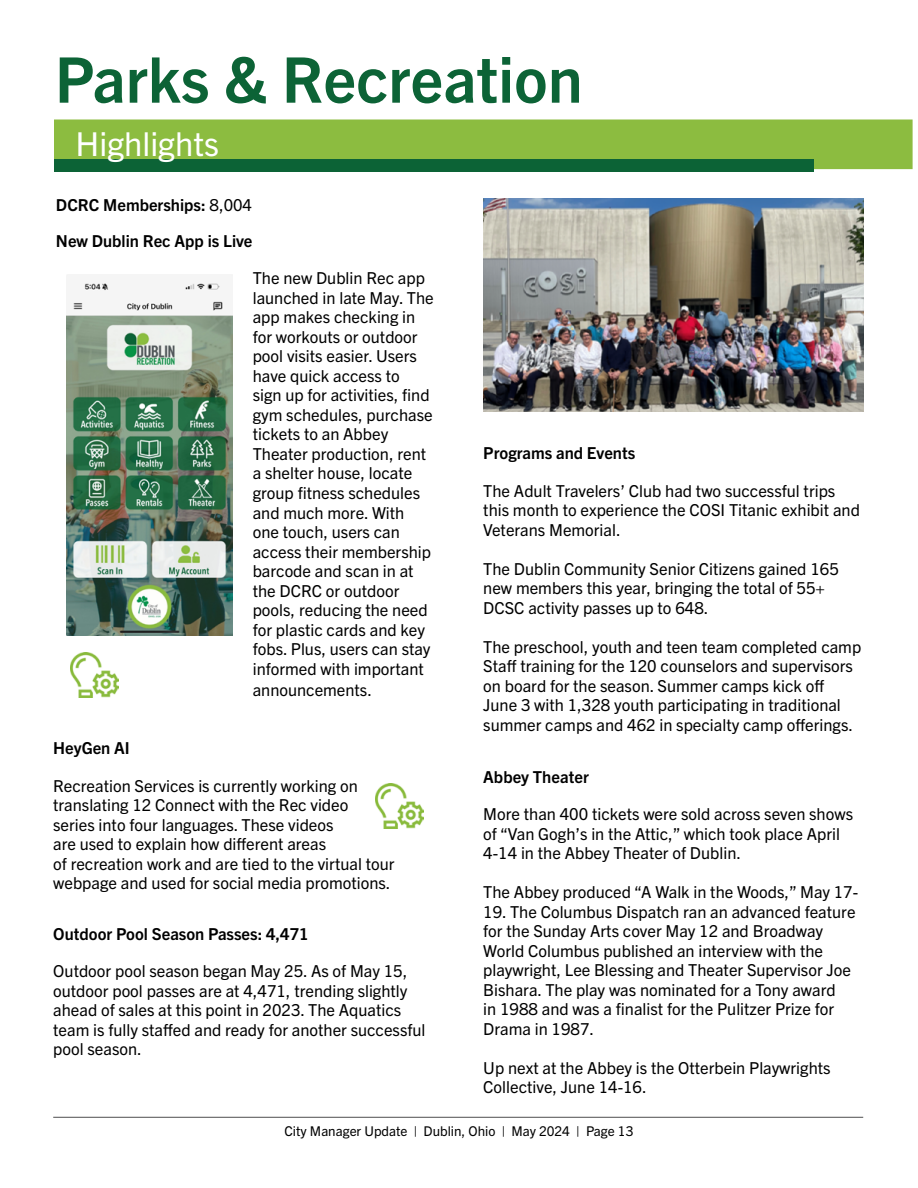
<style>
.page{position:relative;width:918px;height:1188px;background:#fff}
.page>*{position:absolute;margin:0;border:0;box-sizing:border-box;transform-origin:0 0}
.t1{font:700 63px "Trade Gothic Next LT Pro";color:#0c6336}
.t2{font:33px "Trade Gothic Next LT Pro";color:#fff}
.t3{font:16.5px/19.5px "Trade Gothic Next LT Pro";color:#000}
.t4{font:700 16.5px/36px "Trade Gothic Next LT Pro";color:#000}
.t5{font:13.5px "Trade Gothic Next LT Pro";color:#000}
.s1{font-weight:400}
</style>
<div class="page">
<div style="left:54px;top:120px;width:859px;height:49px;background:#8cbc40"></div>
<div style="left:54px;top:159px;width:760px;height:13px;background:#0c6336"></div>
<hr style="left:53px;top:1117px;width:810px;height:1px;background:#4d4d4f">
<img style="left:70px;top:653px;width:48px;height:44px">
<img style="left:483px;top:198px;width:381px;height:214px">
<img style="left:66px;top:275px;width:167px;height:360px">
<img style="left:376px;top:783px;width:48px;height:45px">
<h1 class="t1" style="left:55px;top:36px;width:529px">Parks &amp; Recreation</h1>
<h2 class="t2" style="left:76px;top:121px;width:145px">Highlights</h2>
<p class="t4" style="left:56px;top:186px;width:198px">DCRC Memberships: <span class="s1">8,004<br></span>New Dublin Rec App is Live</p>
<p class="t3" style="left:253px;top:268px;width:183px">The new Dublin Rec app launched in late May. The app makes checking in for workouts or outdoor pool visits easier. Users have quick access to<br>sign up for activities, find gym schedules, purchase tickets to an Abbey<br>Theater production, rent a shelter house, locate group fitness schedules and much more. With one touch, users can access their membership barcode and scan in at the DCRC or outdoor pools, reducing the need for plastic cards and key fobs. Plus, users can stay informed with important</p>
<p class="t3" style="left:253px;top:679px;width:121px">announcements.</p>
<p class="t4" style="left:483px;top:434px;width:153px">Programs and Events</p>
<p class="t3" style="left:483px;top:480px;width:378px">The Adult Travelers’ Club had two successful trips this month to experience the COSI Titanic exhibit and<br>Veterans Memorial.</p>
<p class="t3" style="left:483px;top:558px;width:357px">The Dublin Community Senior Citizens gained 165 new members this year, bringing the total of 55+<br>DCSC activity passes up to 648.</p>
<p class="t3" style="left:483px;top:636px;width:380px">The preschool, youth and teen team completed camp Staff training for the 120 counselors and supervisors on board for the season. Summer camps kick off June 3 with 1,328 youth participating in traditional summer camps and 462 in specialty camp offerings.</p>
<p class="t4" style="left:53px;top:729px;width:78px">HeyGen AI</p>
<p class="t3" style="left:53px;top:775px;width:343px">Recreation Services is currently working on translating 12 Connect with the Rec video<br>series into four languages. These videos<br>are used to explain how different areas<br>of recreation work and are tied to the virtual tour webpage and used for social media promotions.</p>
<p class="t4" style="left:53px;top:915px;width:257px">Outdoor Pool Season Passes: 4,471</p>
<p class="t3" style="left:53px;top:960px;width:374px">Outdoor pool season began May 25. As of May 15, outdoor pool passes are at 4,471, trending slightly ahead of sales at this point in 2023. The Aquatics team is fully staffed and ready for another successful pool season.</p>
<p class="t4" style="left:483px;top:758px;width:107px">Abbey Theater</p>
<p class="t3" style="left:483px;top:804px;width:371px">More than 400 tickets were sold across seven shows of “Van Gogh’s in the Attic,” which took place April<br>4-14 in the Abbey Theater of Dublin.</p>
<p class="t3" style="left:483px;top:882px;width:376px">The Abbey produced “A Walk in the Woods,” May 17-</p>
<p class="t3" style="left:483px;top:901px;width:374px">19. The Columbus Dispatch ran an advanced feature for the Sunday Arts cover May 12 and Broadway World Columbus published an interview with the playwright, Lee Blessing and Theater Supervisor Joe Bishara. The play was nominated for a Tony award<br>in 1988 and was a finalist for the Pulitzer Prize for Drama in 1987.</p>
<p class="t3" style="left:483px;top:1057px;width:349px">Up next at the Abbey is the Otterbein Playwrights<br>Collective, June 14-16.</p>
<p class="t5" style="left:285px;top:1121px;width:350px">City Manager Update | Dublin, Ohio | May 2024 | Page 13</p>
</div>
